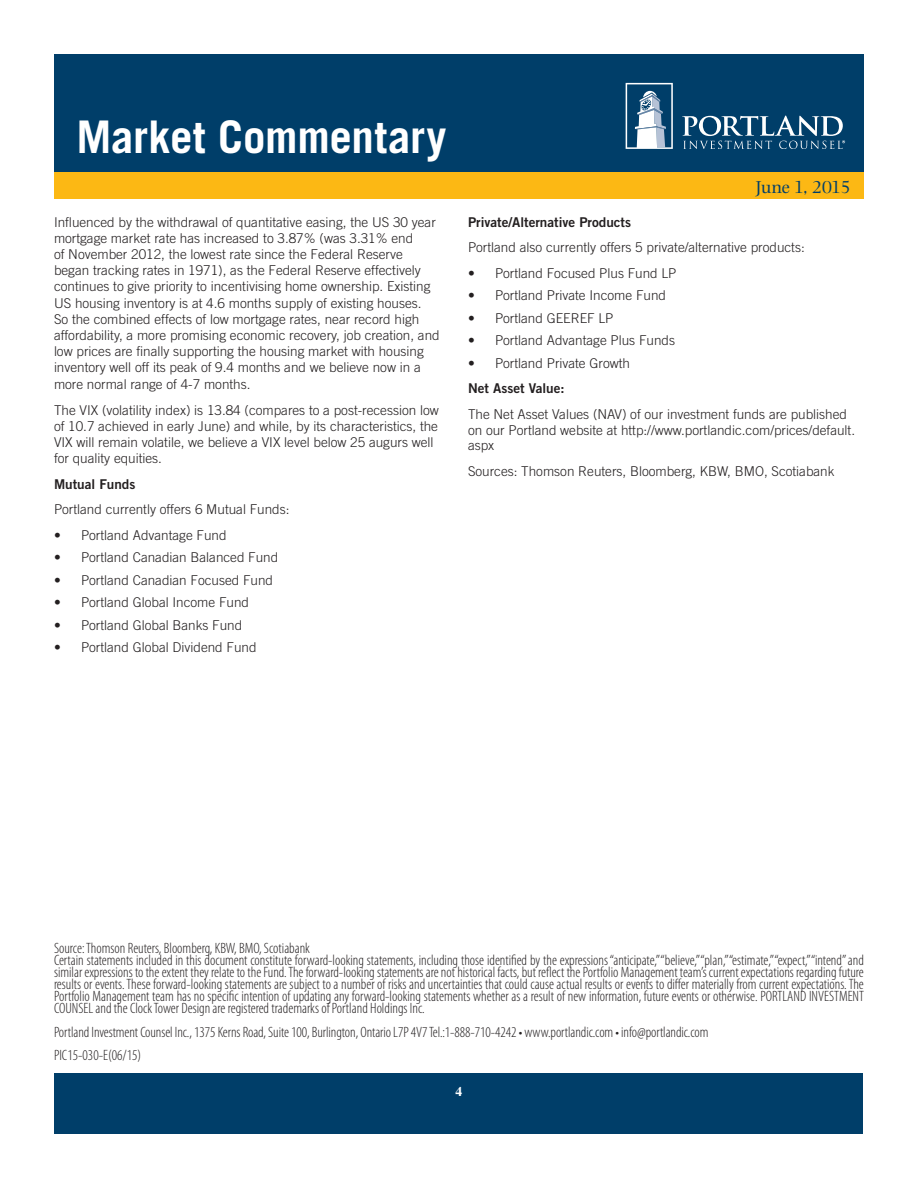
<style>
.page{position:relative;width:918px;height:1188px;background:#fff}
.page>*{position:absolute;margin:0;border:0;box-sizing:border-box;transform-origin:0 0}
.t1{font:700 45px "Trade Gothic";letter-spacing:-.005em;color:#fff}
.t2{font:18px "Photina";letter-spacing:-.035em;color:#003e69}
.Disclaimer_text{font:300 condensed 15px/12px "Myriad Pro";letter-spacing:-.005em;color:#231f20;text-align:justify}
.Article_-_Body{font:300 13.5px/16.2px "Trade Gothic";color:#231f20}
.Article_-_Body-2{font:13.5px "Trade Gothic Bold Two";color:#231f20}
.t3{font:700 13.5px "Times";color:#fff}
</style>
<div class="page">
<div style="left:54px;top:54px;width:810px;height:142px;background:#003e69"></div>
<svg style="left:626px;top:83px;width:47px;height:66px"></svg>
<svg style="left:682px;top:116px;width:163px;height:33px"></svg>
<div style="left:55px;top:1073px;width:808px;height:60px;background:#003e69"></div>
<div style="left:54px;top:172px;width:810px;height:28px;background:#fcb814"></div>
<h1 class="t1" style="left:76px;top:109px;width:371px">Market Commentary</h1>
<p class="Article_-_Body" style="left:54px;top:214px;width:387px">Influenced by the withdrawal of quantitative easing, the US 30 year mortgage market rate has increased to 3.87% (was 3.31% end<br>of November 2012, the lowest rate since the Federal Reserve began tracking rates in 1971), as the Federal Reserve effectively continues to give priority to incentivising home ownership. Existing US housing inventory is at 4.6 months supply of existing houses.<br>So the combined effects of low mortgage rates, near record high affordability, a more promising economic recovery, job creation, and low prices are finally supporting the housing market with housing inventory well off its peak of 9.4 months and we believe now in a more normal range of 4-7 months.</p>
<p class="Article_-_Body" style="left:54px;top:402px;width:386px">The VIX (volatility index) is 13.84 (compares to a post-recession low of 10.7 achieved in early June) and while, by its characteristics, the VIX will remain volatile, we believe a VIX level below 25 augurs well for quality equities.</p>
<p class="Article_-_Body-2" style="left:54px;top:475px;width:83px">Mutual Funds</p>
<p class="Article_-_Body" style="left:54px;top:501px;width:237px">Portland currently offers 6 Mutual Funds:</p>
<p class="Article_-_Body" style="left:54px;top:527px;width:174px">• Portland Advantage Fund</p>
<p class="Article_-_Body" style="left:54px;top:549px;width:226px">• Portland Canadian Balanced Fund</p>
<p class="Article_-_Body" style="left:54px;top:572px;width:221px">• Portland Canadian Focused Fund</p>
<p class="Article_-_Body" style="left:54px;top:594px;width:197px">• Portland Global Income Fund</p>
<p class="Article_-_Body" style="left:54px;top:617px;width:190px">• Portland Global Banks Fund</p>
<p class="Article_-_Body" style="left:54px;top:639px;width:204px">• Portland Global Dividend Fund</p>
<h2 class="t2" style="left:756px;top:177px;width:96px">June 1, 2015</h2>
<p class="Article_-_Body-2" style="left:468px;top:214px;width:165px">Private/Alternative Products</p>
<p class="Article_-_Body" style="left:468px;top:239px;width:338px">Portland also currently offers 5 private/alternative products:</p>
<p class="Article_-_Body" style="left:468px;top:265px;width:210px">• Portland Focused Plus Fund LP</p>
<p class="Article_-_Body" style="left:468px;top:287px;width:200px">• Portland Private Income Fund</p>
<p class="Article_-_Body" style="left:468px;top:310px;width:147px">• Portland GEEREF LP</p>
<p class="Article_-_Body" style="left:468px;top:332px;width:209px">• Portland Advantage Plus Funds</p>
<p class="Article_-_Body" style="left:468px;top:355px;width:164px">• Portland Private Growth</p>
<p class="Article_-_Body-2" style="left:468px;top:380px;width:98px">Net Asset Value:</p>
<p class="Article_-_Body" style="left:468px;top:406px;width:389px;line-height:15.8px">The Net Asset Values (NAV) of our investment funds are published on our Portland website at http://www.portlandic.com/prices/default. aspx</p>
<p class="Article_-_Body" style="left:468px;top:463px;width:368px">Sources: Thomson Reuters, Bloomberg, KBW, BMO, Scotiabank</p>
<p class="Disclaimer_text" style="left:54px;top:942px;width:258px">Source: Thomson Reuters, Bloomberg, KBW, BMO, Scotiabank</p>
<p class="Disclaimer_text" style="left:54px;top:954px;width:812px">Certain statements included in this document constitute forward-looking statements, including those identified by the expressions “anticipate,” “believe,” “plan,” “estimate,” “expect,” “intend” and similar expressions to the extent they relate to the Fund. The forward-looking statements are not historical facts, but reflect the Portfolio Management team’s current expectations regarding future results or events. These forward-looking statements are subject to a number of risks and uncertainties that could cause actual results or events to differ materially from current expectations. The Portfolio Management team has no specific intention of updating any forward-looking statements whether as a result of new information, future events or otherwise. PORTLAND INVESTMENT COUNSEL and the Clock Tower Design are registered trademarks of Portland Holdings Inc.</p>
<p class="Disclaimer_text" style="left:54px;top:1026px;width:656px">Portland Investment Counsel Inc., 1375 Kerns Road, Suite 100, Burlington, Ontario L7P 4V7 Tel.:1-888-710-4242 • www.portlandic.com • info@portlandic.com</p>
<p class="Disclaimer_text" style="left:54px;top:1050px;width:89px">PIC15-030-E(06/15)</p>
<p class="t3" style="left:456px;top:1079px;width:8px">4</p>
</div>
